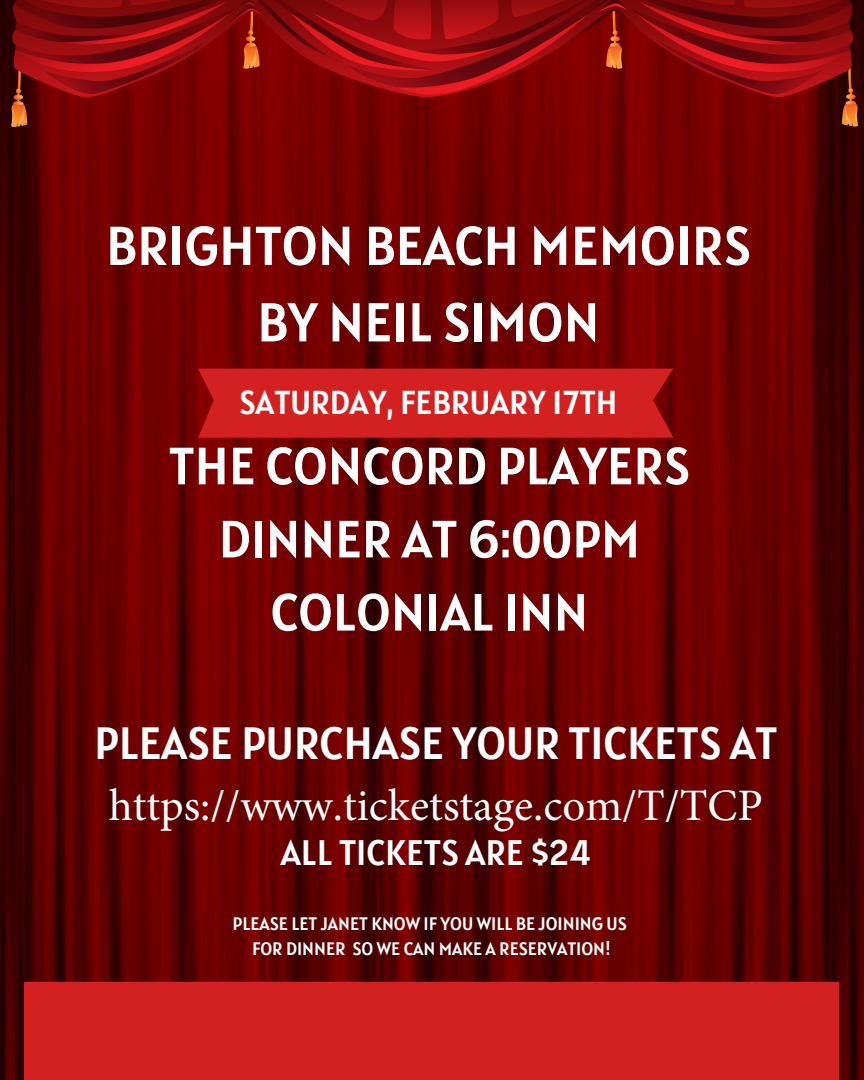
<style>
.page{position:relative;width:864px;height:1080px;background:#fff}
.page>*{position:absolute;margin:0;border:0;box-sizing:border-box;transform-origin:0 0}
.t1{font:54.75px/76.5px "Alatsi";color:#fff;text-align:center}
.t2{font:52.5px/73.2px "Alatsi";color:#fff;text-align:center}
.t3{font:45px/61.8px "Minion Pro";color:#fff;text-align:center}
.t4{font:35.25px "Alatsi";color:#fff}
.t5{font:33px "Alatsi";color:#fff}
.t6{font:18px/24.8px "Alatsi";color:#fff;text-align:center}
.s1{font-family:"Alatsi"}
</style>
<div class="page">
<img style="left:0;top:127px;width:864px;height:953px">
<div style="left:24px;top:982px;width:815px;height:98px;background:#d22120"></div>
<div style="left:198px;top:369px;width:475px;height:68px;background:#d22120"></div>
<img style="left:0;top:0;width:864px;height:127px">
<h1 class="t1" style="left:106px;top:207px;width:647px">BRIGHTON BEACH MEMOIRS<br>BY NEIL SIMON</h1>
<p class="t5" style="left:239px;top:381px;width:380px">SATURDAY, FEBRUARY 17TH</p>
<p class="t2" style="left:169px;top:429px;width:523px">THE CONCORD PLAYERS<br>DINNER AT 6:00PM<br>COLONIAL INN</p>
<p class="t3" style="left:94px;top:713px;width:685px"><span class="s1">PLEASE PURCHASE YOUR TICKETS AT </span>https://www.ticketstage.com/T/TCP</p>
<p class="t4" style="left:281px;top:830px;width:311px">ALL TICKETS ARE $24</p>
<p class="t6" style="left:233px;top:911px;width:396px">PLEASE LET JANET KNOW IF YOU WILL BE JOINING US<br>FOR DINNER SO WE CAN MAKE A RESERVATION!</p>
</div>
